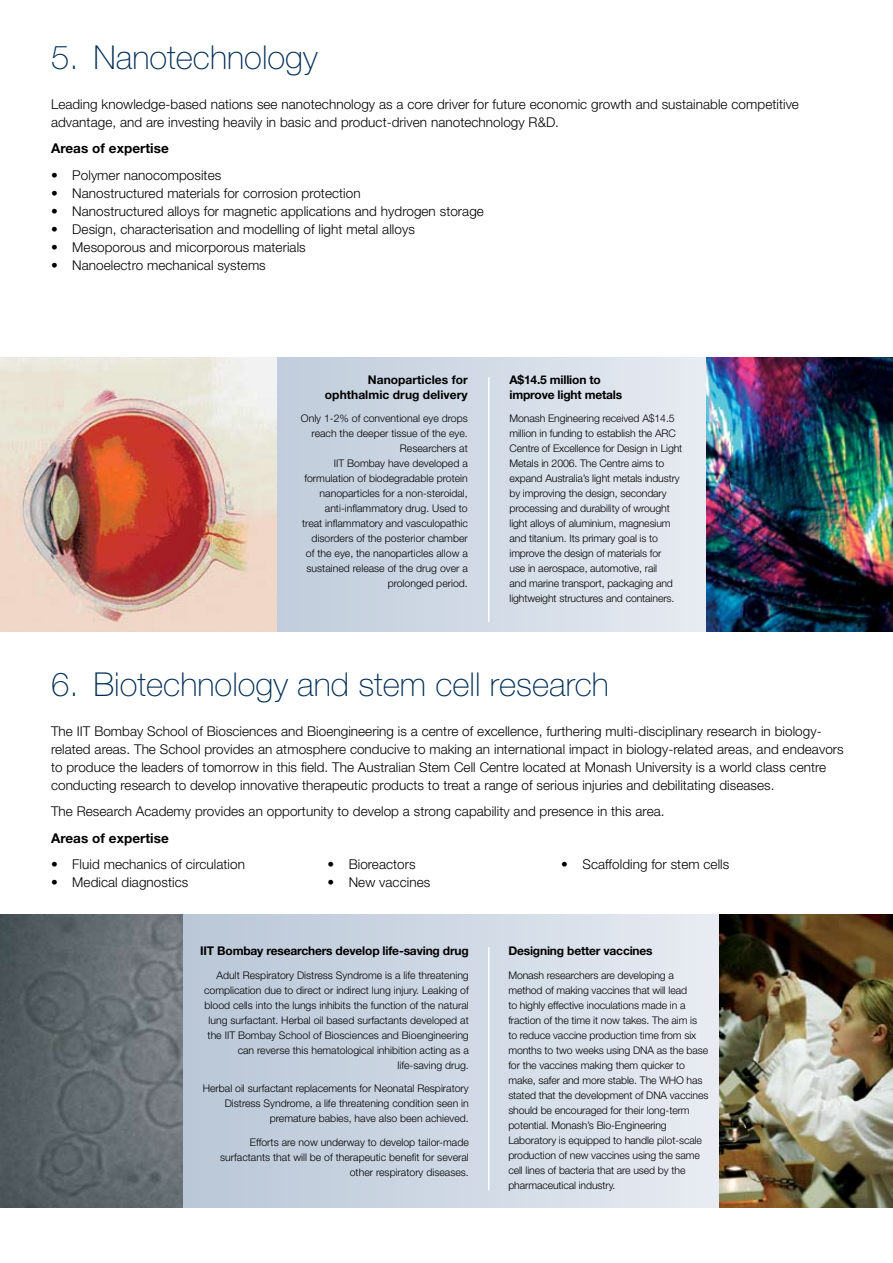
<style>
.page{position:relative;width:893px;height:1263px;background:#fff}
.page>*{position:absolute;margin:0;border:0;box-sizing:border-box;transform-origin:0 0}
.t1{font:100 33px "Helvetica Neue";color:#002d56}
.t2{font:300 13.5px/18px "Helvetica Neue";letter-spacing:.005em;color:#000}
.t3{font:700 13.5px "Helvetica Neue";letter-spacing:.005em;color:#000}
.t4{font:700 12px/15px "Helvetica Neue";letter-spacing:-.015em;color:#000}
.t5{font:700 12px/15px "Helvetica Neue";letter-spacing:.005em;color:#000;text-align:right}
.t6{font:300 10.5px/15px "Helvetica Neue";letter-spacing:-.01em;color:#000;text-align:right}
</style>
<div class="page">
<svg style="left:183px;top:914px;width:537px;height:294px;background:#cfd8e4"></svg>
<svg style="left:276px;top:357px;width:431px;height:274px;background:#d3dbe6"></svg>
<img style="left:707px;top:357px;width:186px;height:274px">
<hr style="left:488px;top:947px;width:1px;height:243px;background:#fff">
<hr style="left:488px;top:377px;width:1px;height:245px;background:#fff">
<img style="left:0;top:357px;width:276px;height:274px">
<img style="left:720px;top:914px;width:173px;height:294px">
<img style="left:0;top:914px;width:183px;height:294px">
<h1 class="t1" style="left:51px;top:38px;width:268px">5. Nanotechnology</h1>
<p class="t2" style="left:51px;top:94px;width:749px">Leading knowledge-based nations see nanotechnology as a core driver for future economic growth and sustainable competitive advantage, and are investing heavily in basic and product-driven nanotechnology R&amp;D.</p>
<p class="t3" style="left:51px;top:140px;width:119px">Areas of expertise</p>
<p class="t2" style="left:51px;top:165px;width:172px">• Polymer nanocomposites</p>
<p class="t2" style="left:51px;top:183px;width:311px">• Nanostructured materials for corrosion protection</p>
<p class="t2" style="left:51px;top:201px;width:434px">• Nanostructured alloys for magnetic applications and hydrogen storage</p>
<p class="t2" style="left:51px;top:219px;width:365px">• Design, characterisation and modelling of light metal alloys</p>
<p class="t2" style="left:51px;top:237px;width:256px">• Mesoporous and micorporous materials</p>
<p class="t2" style="left:51px;top:255px;width:216px">• Nanoelectro mechanical systems</p>
<p class="t5" style="left:325px;top:372px;width:144px">Nanoparticles for ophthalmic drug delivery</p>
<p class="t6" style="left:301px;top:411px;width:168px">Only 1-2% of conventional eye drops reach the deeper tissue of the eye.<br>Researchers at<br>IIT Bombay have developed a formulation of biodegradable protein nanoparticles for a non-steroidal, anti-inflammatory drug. Used to<br>treat inflammatory and vasculopathic disorders of the posterior chamber of the eye, the nanoparticles allow a sustained release of the drug over a prolonged period.</p>
<p class="t4" style="left:509px;top:372px;width:114px">A$14.5 million to improve light metals</p>
<p class="t6" style="left:509px;top:411px;width:174px;text-align:left">Monash Engineering received A$14.5 million in funding to establish the ARC Centre of Excellence for Design in Light Metals in 2006. The Centre aims to expand Australia’s light metals industry by improving the design, secondary processing and durability of wrought light alloys of aluminium, magnesium and titanium. Its primary goal is to improve the design of materials for<br>use in aerospace, automotive, rail<br>and marine transport, packaging and lightweight structures and containers.</p>
<h1 class="t1" style="left:51px;top:666px;width:560px">6. Biotechnology and stem cell research</h1>
<p class="t2" style="left:51px;top:722px;width:794px">The IIT Bombay School of Biosciences and Bioengineering is a centre of excellence, furthering multi-disciplinary research in biology&shy;related areas. The School provides an atmosphere conducive to making an international impact in biology-related areas, and endeavors to produce the leaders of tomorrow in this field. The Australian Stem Cell Centre located at Monash University is a world class centre conducting research to develop innovative therapeutic products to treat a range of serious injuries and debilitating diseases.</p>
<p class="t2" style="left:51px;top:802px;width:615px">The Research Academy provides an opportunity to develop a strong capability and presence in this area.</p>
<p class="t3" style="left:51px;top:830px;width:119px">Areas of expertise</p>
<p class="t2" style="left:51px;top:855px;width:196px">• Fluid mechanics of circulation</p>
<p class="t2" style="left:327px;top:855px;width:90px">• Bioreactors</p>
<p class="t2" style="left:561px;top:855px;width:169px">• Scaffolding for stem cells</p>
<p class="t2" style="left:51px;top:873px;width:139px">• Medical diagnostics</p>
<p class="t2" style="left:327px;top:873px;width:104px">• New vaccines</p>
<p class="t4" style="left:200px;top:943px;width:270px">IIT Bombay researchers develop life-saving drug</p>
<p class="t6" style="left:204px;top:967px;width:266px">Adult Respiratory Distress Syndrome is a life threatening complication due to direct or indirect lung injury. Leaking of blood cells into the lungs inhibits the function of the natural lung surfactant. Herbal oil based surfactants developed at the IIT Bombay School of Biosciences and Bioengineering can reverse this hematological inhibition acting as a life-saving drug.</p>
<p class="t6" style="left:203px;top:1081px;width:268px">Herbal oil surfactant replacements for Neonatal Respiratory<br>Distress Syndrome, a life threatening condition seen in premature babies, have also been achieved.</p>
<p class="t6" style="left:220px;top:1134px;width:250px">Efforts are now underway to develop tailor-made surfactants that will be of therapeutic benefit for several other respiratory diseases.</p>
<p class="t4" style="left:508px;top:943px;width:146px">Designing better vaccines</p>
<p class="t6" style="left:508px;top:967px;width:202px;text-align:left">Monash researchers are developing a method of making vaccines that will lead<br>to highly effective inoculations made in a fraction of the time it now takes. The aim is to reduce vaccine production time from six months to two weeks using DNA as the base for the vaccines making them quicker to make, safer and more stable. The WHO has stated that the development of DNA vaccines should be encouraged for their long-term potential. Monash’s Bio-Engineering Laboratory is equipped to handle pilot-scale production of new vaccines using the same cell lines of bacteria that are used by the pharmaceutical industry.</p>
</div>
